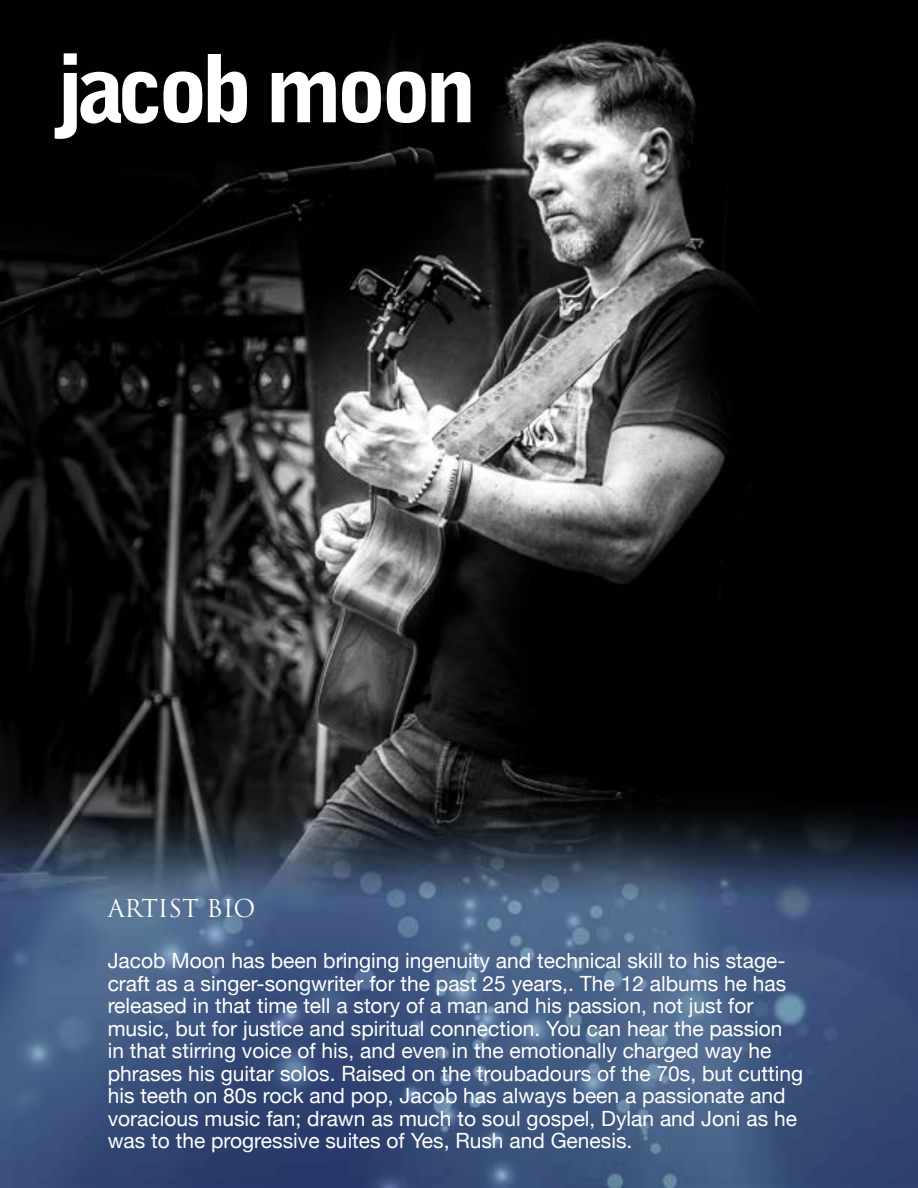
<style>
.page{position:relative;width:918px;height:1188px;background:#fff}
.page>*{position:absolute;margin:0;border:0;box-sizing:border-box;transform-origin:0 0}
.t1{font:900 93px "Bell Gothic";letter-spacing:-.075em;color:#fff}
.t2{font:24px "Trajan Pro";color:#fff}
.t3{font:21px/22.5px "Helvetica Neue";color:#fff}
</style>
<div class="page">
<img style="left:0;top:0;width:918px;height:1188px">
<h1 class="t1" style="left:54px;top:35px;width:424px">jacob moon</h1>
<p class="t2" style="left:108px;top:893px;width:149px">ARTIST BIO</p>
<p class="t3" style="left:108px;top:951px;width:697px">Jacob Moon has been bringing ingenuity and technical skill to his stage&shy;craft as a singer-songwriter for the past 25 years,. The 12 albums he has released in that time tell a story of a man and his passion, not just for music, but for justice and spiritual connection. You can hear the passion in that stirring voice of his, and even in the emotionally charged way he phrases his guitar solos. Raised on the troubadours of the 70s, but cutting his teeth on 80s rock and pop, Jacob has always been a passionate and voracious music fan; drawn as much to soul gospel, Dylan and Joni as he was to the progressive suites of Yes, Rush and Genesis.</p>
</div>
